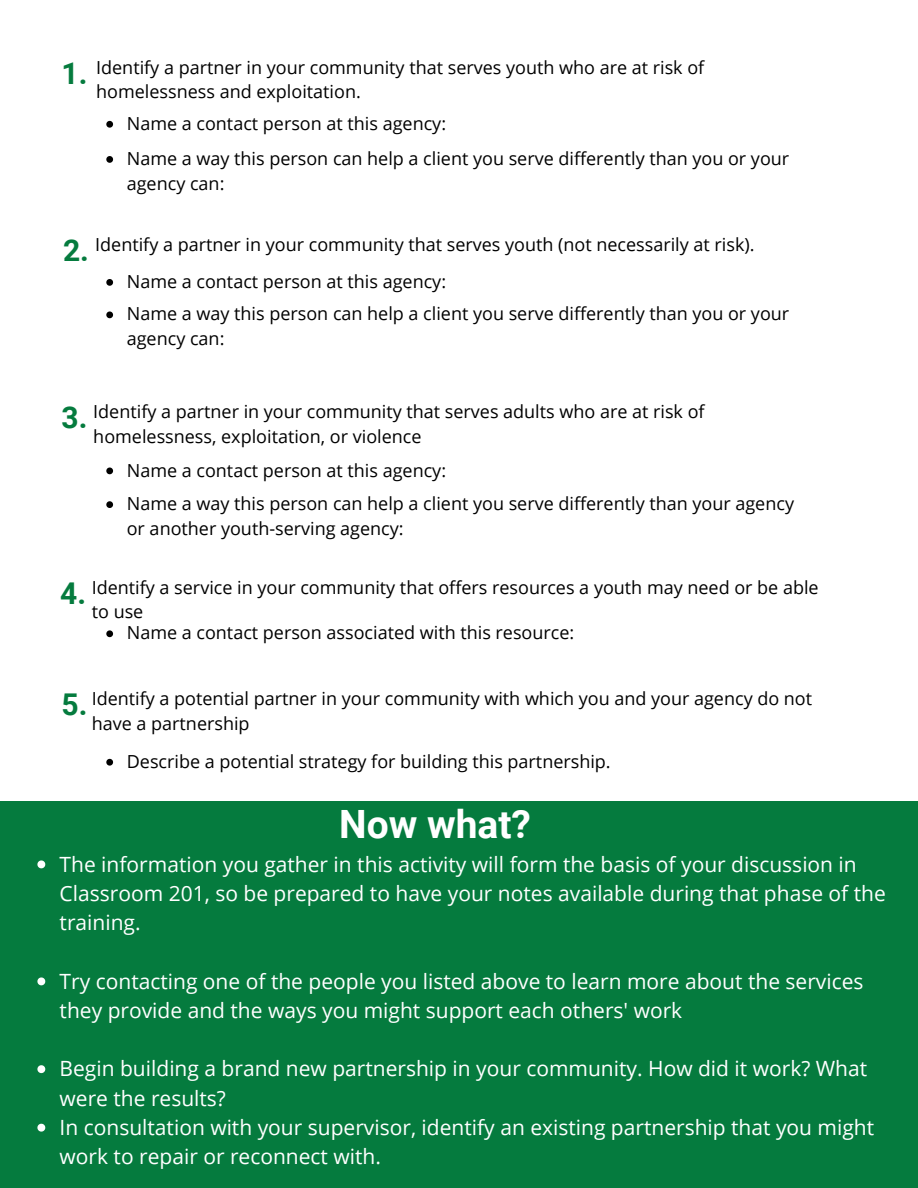
<style>
.page{position:relative;width:918px;height:1188px;background:#fff}
.page>*{position:absolute;margin:0;border:0;box-sizing:border-box;transform-origin:0 0}
.t1{font:700 39px "Roboto";color:#fff}
.t2{font:700 30px "Roboto";color:#057b3e}
.t3{font:21px/29.2px "Open Sans";color:#fff}
.t4{font:18px/24.8px "Open Sans";color:#000}
</style>
<div class="page">
<div style="left:0;top:801px;width:918px;height:387px;background:#057b3e"></div>
<svg style="left:37px;top:860px;width:8px;height:8px"></svg>
<svg style="left:37px;top:977px;width:8px;height:8px"></svg>
<svg style="left:37px;top:1065px;width:8px;height:8px"></svg>
<svg style="left:37px;top:1124px;width:8px;height:8px"></svg>
<svg style="left:106px;top:121px;width:7px;height:7px"></svg>
<svg style="left:106px;top:156px;width:7px;height:7px"></svg>
<svg style="left:106px;top:279px;width:7px;height:7px"></svg>
<svg style="left:106px;top:311px;width:7px;height:7px"></svg>
<svg style="left:106px;top:468px;width:7px;height:6px"></svg>
<svg style="left:106px;top:501px;width:7px;height:7px"></svg>
<svg style="left:106px;top:630px;width:7px;height:7px"></svg>
<svg style="left:106px;top:759px;width:7px;height:7px"></svg>
<p class="t2" style="left:62px;top:56px;width:27px">1.</p>
<p class="t4" style="left:96px;top:54px;width:610px">Identify a partner in your community that serves youth who are at risk of homelessness and exploitation.</p>
<p class="t4" style="left:127px;top:111px;width:321px">Name a contact person at this agency:</p>
<p class="t4" style="left:127px;top:146px;width:664px">Name a way this person can help a client you serve differently than you or your agency can:</p>
<p class="t2" style="left:63px;top:233px;width:27px">2.</p>
<p class="t4" style="left:95px;top:231px;width:661px">Identify a partner in your community that serves youth (not necessarily at risk).</p>
<p class="t4" style="left:127px;top:269px;width:321px">Name a contact person at this agency:</p>
<p class="t4" style="left:127px;top:301px;width:664px">Name a way this person can help a client you serve differently than you or your agency can:</p>
<p class="t2" style="left:62px;top:400px;width:27px">3.</p>
<p class="t4" style="left:93px;top:399px;width:613px">Identify a partner in your community that serves adults who are at risk of homelessness, exploitation, or violence</p>
<p class="t4" style="left:127px;top:457px;width:321px">Name a contact person at this agency:</p>
<p class="t4" style="left:127px;top:491px;width:669px">Name a way this person can help a client you serve differently than your agency or another youth-serving agency:</p>
<p class="t2" style="left:60px;top:576px;width:27px">4.</p>
<p class="t4" style="left:92px;top:574px;width:728px">Identify a service in your community that offers resources a youth may need or be able to use</p>
<p class="t4" style="left:127px;top:620px;width:449px">Name a contact person associated with this resource:</p>
<p class="t4" style="left:92px;top:686px;width:722px">Identify a potential partner in your community with which you and your agency do not have a partnership</p>
<p class="t4" style="left:127px;top:748px;width:485px">Describe a potential strategy for building this partnership.</p>
<p class="t2" style="left:62px;top:687px;width:27px">5.</p>
<p class="t1" style="left:339px;top:802px;width:193px">Now what?</p>
<p class="t3" style="left:60px;top:849px;width:828px">The information you gather in this activity will form the basis of your discussion in<br>Classroom 201, so be prepared to have your notes available during that phase of the training.</p>
<p class="t3" style="left:60px;top:966px;width:805px">Try contacting one of the people you listed above to learn more about the services they provide and the ways you might support each others' work</p>
<p class="t3" style="left:60px;top:1054px;width:809px">Begin building a brand new partnership in your community. How did it work? What were the results?</p>
<p class="t3" style="left:60px;top:1112px;width:816px">In consultation with your supervisor, identify an existing partnership that you might work to repair or reconnect with.</p>
</div>
